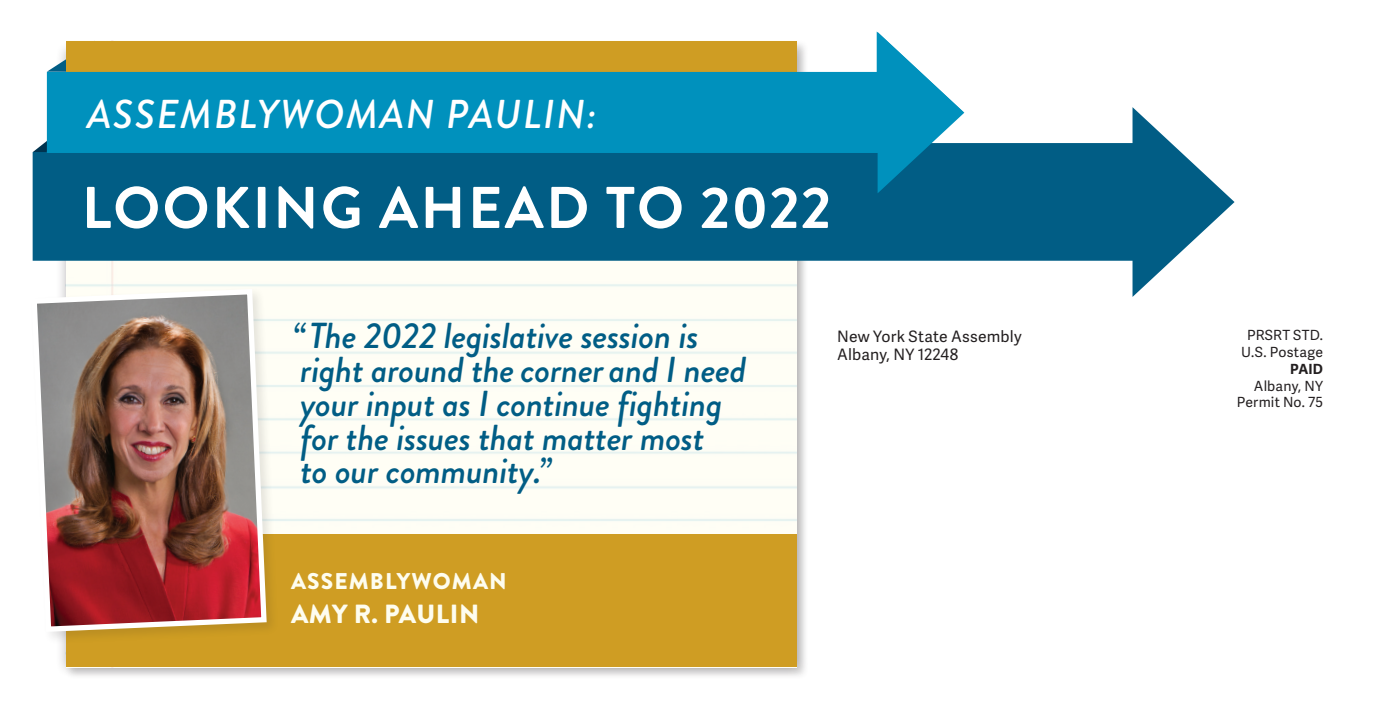
<style>
.page{position:relative;width:1386px;height:709px;background:#fff}
.page>*{position:absolute;margin:0;border:0;box-sizing:border-box;transform-origin:0 0}
.t1{font:700 58.62px "Brandon Grotesque";letter-spacing:.04em;color:#fff}
.t2{font:italic 500 40.25px "Brandon Grotesque";letter-spacing:.04em;color:#fff}
.t3{font:italic 500 36.05px/33.8px "Brandon Grotesque";letter-spacing:-.01em;color:#015d85}
.t4{font:900 26.25px "Brandon Grotesque";letter-spacing:.02em;color:#fefdef}
.t5{font:900 22.75px "Brandon Grotesque";letter-spacing:.05em;color:#fefdef}
.t6{font:15.75px/18.9px "Adelle Sans";letter-spacing:.01em;color:#231f20}
.t7{font:14px/16.8px "Adelle Sans";letter-spacing:.015em;color:#231f20;text-align:center}
.t8{font:700 14px "Adelle Sans";color:#231f20}
</style>
<div class="page">
<svg style="left:47px;top:50px;width:17px;height:22px"></svg>
<div style="left:64px;top:39px;width:745px;height:641px;background:#231f20;opacity:.92"></div>
<img style="left:66px;top:261px;width:731px;height:274px">
<svg style="left:33px;top:143px;width:1100px;height:118px;background:#076187"></svg>
<div style="left:66px;top:41px;width:731px;height:40px;background:#cf9d23"></div>
<svg style="left:33px;top:100px;width:14px;height:52px"></svg>
<div style="left:47px;top:72px;width:852px;height:80px;background:#0091bd"></div>
<div style="left:33px;top:152px;width:1123px;height:100px;background:#015d85"></div>
<svg style="left:1133px;top:107px;width:102px;height:190px"></svg>
<svg style="left:877px;top:32px;width:87px;height:161px"></svg>
<div style="left:66px;top:535px;width:731px;height:132px;background:#cf9d23"></div>
<div style="left:29px;top:286px;width:251px;height:359px;background:#231f20;opacity:.12"></div>
<img style="left:29px;top:286px;width:240px;height:348px">
<hr style="left:47px;top:151px;width:831px;height:2px;background:#0091bd">
<p class="t2" style="left:87px;top:86px;width:511px">ASSEMBLYWOMAN PAULIN:</p>
<h1 class="t1" style="left:82px;top:167px;width:751px">LOOKING AHEAD TO 2022</h1>
<p class="t3" style="left:293px;top:319px;width:455px">“The 2022 legislative session is right around the corner and I need your input as I continue fighting for the issues that matter most<br>to our community.”</p>
<p class="t5" style="left:291px;top:565px;width:217px">ASSEMBLYWOMAN</p>
<p class="t4" style="left:291px;top:595px;width:190px">AMY R. PAULIN</p>
<p class="t6" style="left:837px;top:327px;width:186px">New York State Assembly<br>Albany, NY 12248</p>
<p class="t7" style="left:1241px;top:327px;width:83px">PRSRT STD.<br>U.S. Postage</p>
<p class="t8" style="left:1290px;top:360px;width:34px">PAID</p>
<p class="t7" style="left:1237px;top:378px;width:88px;text-align:right">Albany, NY<br>Permit No. 75</p>
</div>
